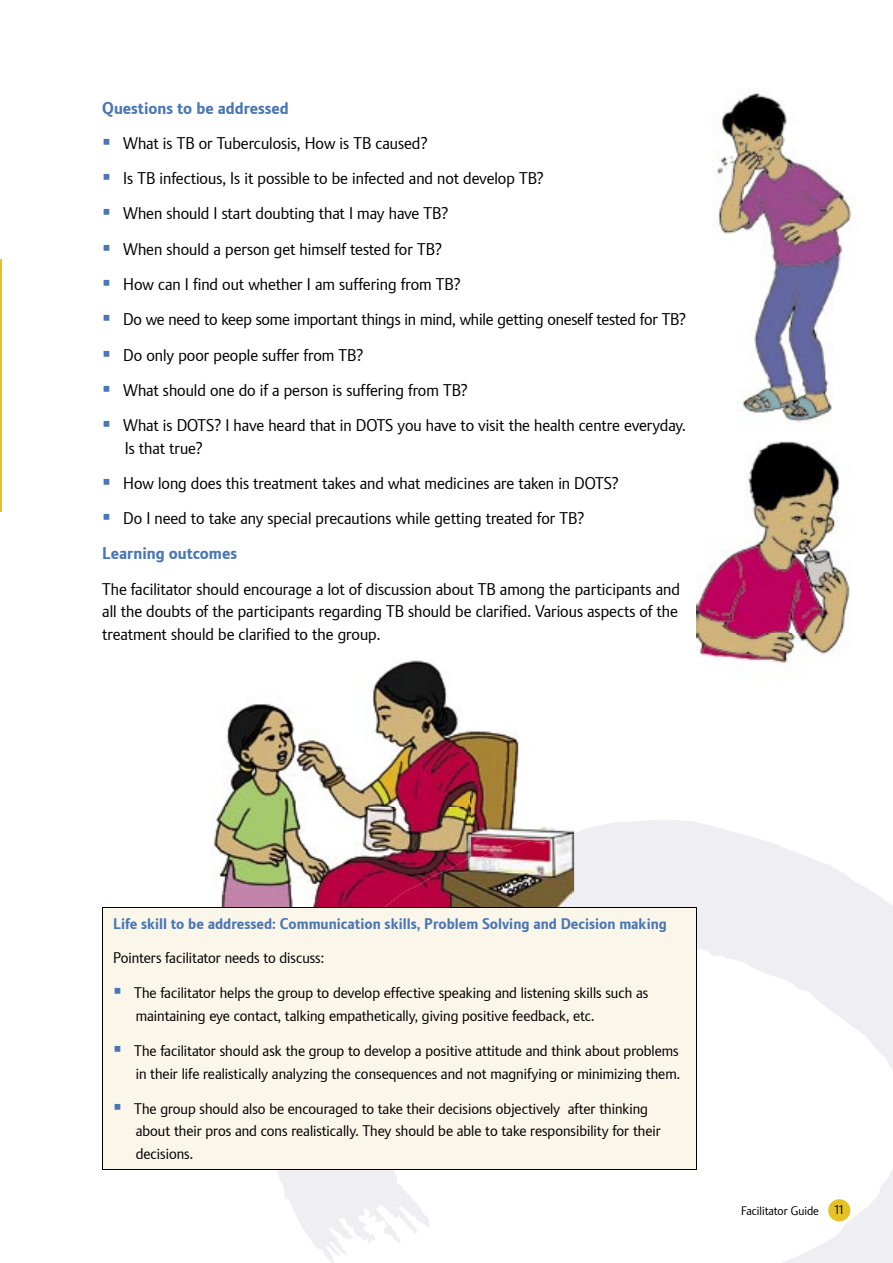
<style>
.page{position:relative;width:893px;height:1263px;background:#fff}
.page>*{position:absolute;margin:0;border:0;box-sizing:border-box;transform-origin:0 0}
.t1{font:16.5px/22.5px "Plan";color:#000}
.t2{font:700 16.5px "Plan";color:#4976b6}
.t3{font:15px/22.5px "Plan";color:#000}
.t4{font:700 15px "Plan";color:#4976b6}
.t5{font:12px "Plan";color:#000}
.s1{color:#4976b6}
.s2{font-weight:700;color:#4976b6}
</style>
<div class="page">
<svg style="left:277px;top:820px;width:616px;height:443px"></svg>
<hr style="left:0;top:259px;width:2px;height:253px;background:#e6c126">
<img style="left:696px;top:442px;width:156px;height:222px">
<img style="left:715px;top:92px;width:139px;height:331px">
<img style="left:212px;top:660px;width:258px;height:247px">
<img style="left:470px;top:731px;width:104px;height:103px">
<img style="left:384px;top:834px;width:190px;height:73px">
<div style="left:102px;top:907px;width:594px;height:263px;background:#fbf6ea"></div>
<hr style="left:102px;top:907px;width:595px;height:1px;background:#000">
<hr style="left:102px;top:908px;width:1px;height:261px;background:#000">
<hr style="left:696px;top:908px;width:1px;height:261px;background:#000">
<hr style="left:102px;top:1169px;width:595px;height:1px;background:#000">
<p class="t2" style="left:102px;top:98px;width:188px">Questions to be addressed</p>
<p class="t1" style="left:102px;top:132px;width:327px"><span class="s1">▪</span> What is TB or Tuberculosis, How is TB caused?</p>
<p class="t1" style="left:102px;top:167px;width:443px"><span class="s1">▪</span> Is TB infectious, Is it possible to be infected and not develop TB?</p>
<p class="t1" style="left:102px;top:203px;width:348px"><span class="s1">▪</span> When should I start doubting that I may have TB?</p>
<p class="t1" style="left:102px;top:238px;width:341px"><span class="s1">▪</span> When should a person get himself tested for TB?</p>
<p class="t1" style="left:102px;top:273px;width:360px"><span class="s1">▪</span> How can I find out whether I am suffering from TB?</p>
<p class="t1" style="left:102px;top:308px;width:585px"><span class="s1">▪</span> Do we need to keep some important things in mind, while getting oneself tested for TB?</p>
<p class="t1" style="left:102px;top:344px;width:263px"><span class="s1">▪</span> Do only poor people suffer from TB?</p>
<p class="t1" style="left:102px;top:379px;width:367px"><span class="s1">▪</span> What should one do if a person is suffering from TB?</p>
<p class="t1" style="left:125px;top:414px;width:563px;text-indent:-23px"><span class="s1">▪</span> What is DOTS? I have heard that in DOTS you have to visit the health centre everyday.<br>Is that true?</p>
<p class="t1" style="left:102px;top:472px;width:518px"><span class="s1">▪</span> How long does this treatment takes and what medicines are taken in DOTS?</p>
<p class="t1" style="left:102px;top:501px;width:484px;line-height:35.2px"><span class="s1">▪</span> Do I need to take any special precautions while getting treated for TB?<br><span class="s2">Learning outcomes</span></p>
<p class="t1" style="left:102px;top:578px;width:579px">The facilitator should encourage a lot of discussion about TB among the participants and all the doubts of the participants regarding TB should be clarified. Various aspects of the treatment should be clarified to the group.</p>
<p class="t4" style="left:113px;top:915px;width:555px">Life skill to be addressed: Communication skills, Problem Solving and Decision making</p>
<p class="t3" style="left:113px;top:947px;width:212px">Pointers facilitator needs to discuss:</p>
<p class="t3" style="left:136px;top:982px;width:514px;text-indent:-22px"><span class="s1">▪</span> The facilitator helps the group to develop effective speaking and listening skills such as maintaining eye contact, talking empathetically, giving positive feedback, etc.</p>
<p class="t3" style="left:113px;top:1040px;width:568px;text-align:right"><span class="s1">▪</span> The facilitator should ask the group to develop a positive attitude and think about problems in their life realistically analyzing the consequences and not magnifying or minimizing them.</p>
<p class="t3" style="left:136px;top:1097px;width:527px;text-indent:-22px"><span class="s1">▪</span> The group should also be encouraged to take their decisions objectively after thinking about their pros and cons realistically. They should be able to take responsibility for their decisions.</p>
<p class="t5" style="left:741px;top:1204px;width:105px">Facilitator Guide 11</p>
</div>
